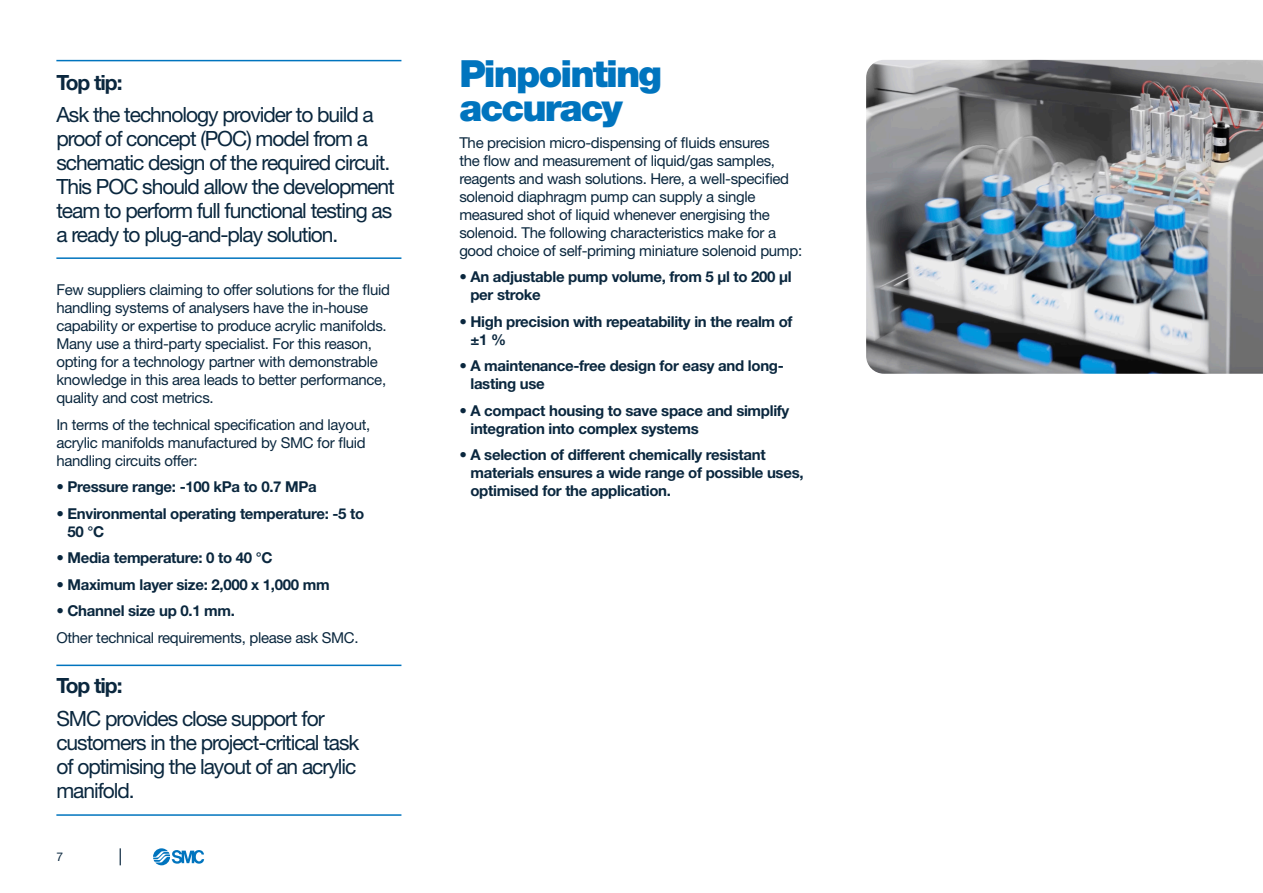
<style>
.page{position:relative;width:1263px;height:893px;background:#fff}
.page>*{position:absolute;margin:0;border:0;box-sizing:border-box;transform-origin:0 0}
.t1{font:900 37.5px/34.5px "Helvetica Neue LT Pro";letter-spacing:-.05em;color:#0074be}
.t2{font:21px/24px "Helvetica Neue LT Std";letter-spacing:-.05em;color:#0a273e}
.t3{font:700 21px "Helvetica Neue LT Std";letter-spacing:-.05em;color:#0a273e}
.t4{font:15px/18px "Helvetica Neue LT Std";letter-spacing:-.02em;color:#0a273e}
.t5{font:700 15px/18px "Helvetica Neue LT Std";letter-spacing:-.02em;color:#0a273e}
.t6{font:12px "Helvetica Neue LT Std";color:#0a273e}
</style>
<div class="page">
<hr style="left:56px;top:60px;width:345px;height:1px;background:#0074be">
<hr style="left:56px;top:257px;width:345px;height:2px;background:#0074be">
<hr style="left:56px;top:665px;width:345px;height:1px;background:#0074be">
<hr style="left:56px;top:814px;width:345px;height:2px;background:#0074be">
<img style="left:866px;top:60px;width:397px;height:314px">
<svg style="left:153px;top:848px;width:51px;height:17px"></svg>
<svg style="left:120px;top:848px;width:1px;height:17px"></svg>
<p class="t3" style="left:56px;top:69px;width:68px">Top tip:</p>
<p class="t2" style="left:56px;top:102px;width:340px">Ask the technology provider to build a proof of concept (POC) model from a schematic design of the required circuit.<br>This POC should allow the development team to perform full functional testing as a ready to plug-and-play solution.</p>
<p class="t4" style="left:56px;top:281px;width:335px">Few suppliers claiming to offer solutions for the fluid handling systems of analysers have the in-house capability or expertise to produce acrylic manifolds.<br>Many use a third-party specialist. For this reason, opting for a technology partner with demonstrable knowledge in this area leads to better performance, quality and cost metrics.</p>
<p class="t4" style="left:56px;top:415px;width:315px">In terms of the technical specification and layout, acrylic manifolds manufactured by SMC for fluid handling circuits offer:</p>
<p class="t5" style="left:56px;top:478px;width:262px">• Pressure range: -100 kPa to 0.7 MPa</p>
<p class="t5" style="left:67px;top:504px;width:298px;text-indent:-11px">• Environmental operating temperature: -5 to<br>50 °C</p>
<p class="t5" style="left:56px;top:549px;width:218px">• Media temperature: 0 to 40 °C</p>
<p class="t5" style="left:56px;top:575px;width:275px">• Maximum layer size: 2,000 x 1,000 mm</p>
<p class="t5" style="left:56px;top:602px;width:180px">• Channel size up 0.1 mm.</p>
<p class="t4" style="left:56px;top:628px;width:304px">Other technical requirements, please ask SMC.</p>
<p class="t3" style="left:56px;top:673px;width:68px">Top tip:</p>
<p class="t2" style="left:56px;top:706px;width:305px">SMC provides close support for customers in the project-critical task of optimising the layout of an acrylic manifold.</p>
<p class="t6" style="left:56px;top:850px;width:8px">7</p>
<p class="t1" style="left:459px;top:56px;width:204px">Pinpointing accuracy</p>
<p class="t4" style="left:459px;top:133px;width:344px">The precision micro-dispensing of fluids ensures<br>the flow and measurement of liquid/gas samples, reagents and wash solutions. Here, a well-specified solenoid diaphragm pump can supply a single measured shot of liquid whenever energising the solenoid. The following characteristics make for a good choice of self-priming miniature solenoid pump:</p>
<p class="t5" style="left:470px;top:267px;width:323px;text-indent:-11px">• An adjustable pump volume, from 5 µl to 200 µl per stroke</p>
<p class="t5" style="left:470px;top:312px;width:324px;text-indent:-11px">• High precision with repeatability in the realm of ±1 %</p>
<p class="t5" style="left:470px;top:356px;width:315px;text-indent:-11px">• A maintenance-free design for easy and long&shy;lasting use</p>
<p class="t5" style="left:470px;top:401px;width:320px;text-indent:-11px">• A compact housing to save space and simplify integration into complex systems</p>
<p class="t5" style="left:470px;top:445px;width:335px;text-indent:-11px">• A selection of different chemically resistant materials ensures a wide range of possible uses, optimised for the application.</p>
</div>
